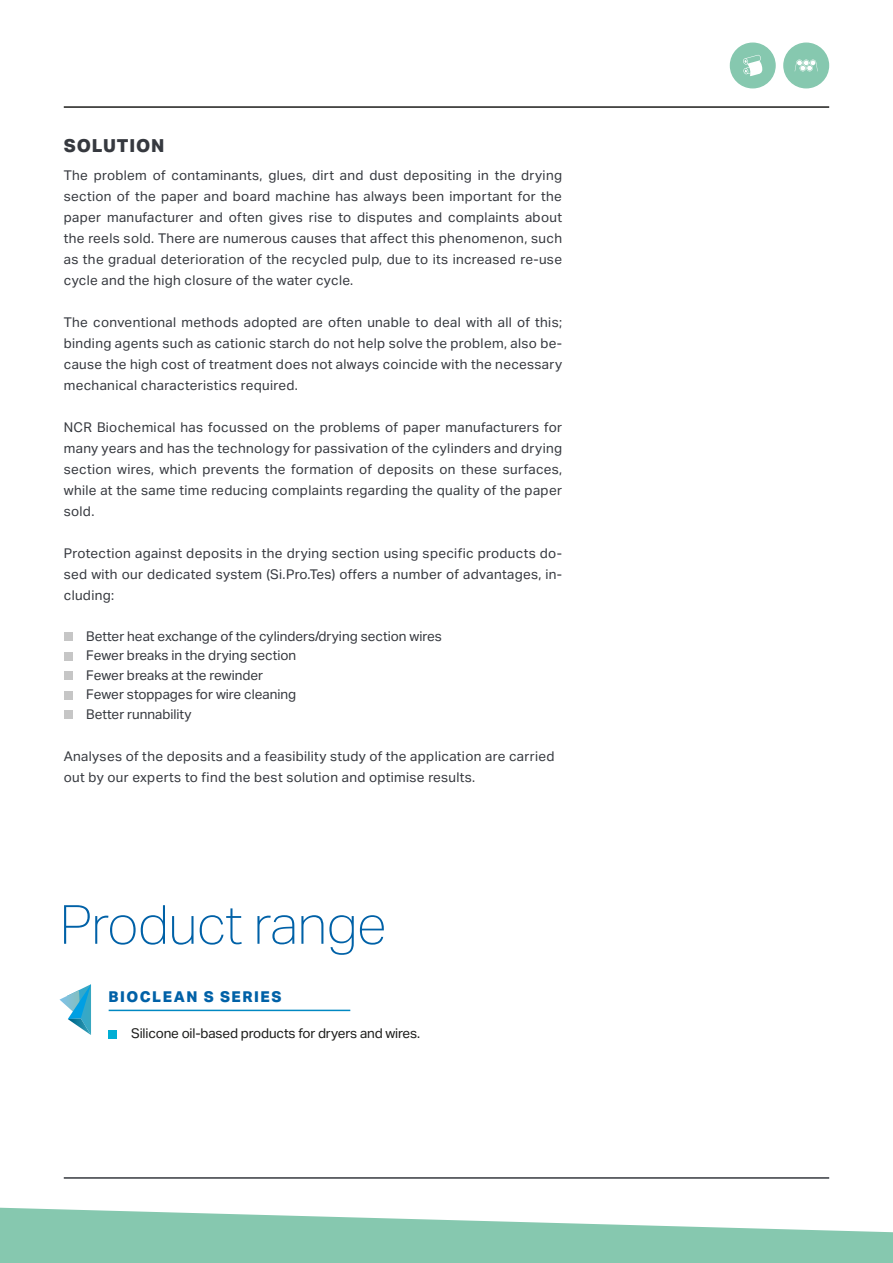
<style>
.page{position:relative;width:893px;height:1263px;background:#fff}
.page>*{position:absolute;margin:0;border:0;box-sizing:border-box;transform-origin:0 0}
.t1{font:100 54px "Aktiv Grotesk";letter-spacing:-.01em;color:#0061a7}
.t2{font:800 18px "Aktiv Grotesk";letter-spacing:.045em;color:#36393f}
.t3{font:800 15px "Aktiv Grotesk";letter-spacing:.1em;color:#0061a7}
.t4{font:13.5px/21px "Aktiv Grotesk";letter-spacing:.025em;color:#36393f;text-align:justify}
.t5{font:13.5px/19.5px "Aktiv Grotesk";color:#36393f}
.t6{font:13.5px "Aktiv Grotesk";letter-spacing:-.01em;color:#1d1d1b}
</style>
<div class="page">
<hr style="left:64px;top:106px;width:765px;height:2px;background:#1d1d1b">
<hr style="left:64px;top:1177px;width:765px;height:2px;background:#36393f">
<svg style="left:0;top:1208px;width:893px;height:55px;fill:#86c8af"></svg>
<div style="left:730px;top:43px;width:45px;height:45px;background:#86c8af;border-radius:50%"></div>
<div style="left:730px;top:43px;width:46px;height:45px;border:1px solid #86c8af;border-radius:50%"></div>
<svg style="left:743px;top:55px;width:19px;height:21px"></svg>
<div style="left:784px;top:43px;width:44px;height:45px;background:#86c8af;border-radius:50%"></div>
<div style="left:783px;top:43px;width:46px;height:45px;border:1px solid #86c8af;border-radius:50%"></div>
<svg style="left:795px;top:60px;width:23px;height:11px"></svg>
<div style="left:64px;top:632px;width:8px;height:9px;background:#c6c6c6"></div>
<div style="left:64px;top:652px;width:8px;height:8px;background:#c6c6c6"></div>
<div style="left:64px;top:671px;width:8px;height:9px;background:#c6c6c6"></div>
<div style="left:64px;top:691px;width:8px;height:8px;background:#c6c6c6"></div>
<div style="left:64px;top:710px;width:8px;height:9px;background:#c6c6c6"></div>
<hr style="left:109px;top:1010px;width:241px;height:1px;background:#0088c2">
<div style="left:109px;top:1030px;width:8px;height:8px;background:#00aed4"></div>
<svg style="left:60px;top:984px;width:31px;height:51px"></svg>
<h2 class="t2" style="left:64px;top:134px;width:102px">SOLUTION</h2>
<p class="t4" style="left:64px;top:165px;width:500px">The problem of contaminants, glues, dirt and dust depositing in the drying section of the paper and board machine has always been important for the paper manufacturer and often gives rise to disputes and complaints about the reels sold. There are numerous causes that affect this phenomenon, such as the gradual deterioration of the recycled pulp, due to its increased re-use cycle and the high closure of the water cycle.</p>
<p class="t4" style="left:64px;top:312px;width:500px">The conventional methods adopted are often unable to deal with all of this; binding agents such as cationic starch do not help solve the problem, also be&shy;cause the high cost of treatment does not always coincide with the necessary mechanical characteristics required.</p>
<p class="t4" style="left:64px;top:417px;width:500px">NCR Biochemical has focussed on the problems of paper manufacturers for many years and has the technology for passivation of the cylinders and drying section wires, which prevents the formation of deposits on these surfaces, while at the same time reducing complaints regarding the quality of the paper sold.</p>
<p class="t4" style="left:64px;top:543px;width:500px">Protection against deposits in the drying section using specific products do&shy;sed with our dedicated system (Si.Pro.Tes) offers a number of advantages, in&shy;cluding:</p>
<p class="t5" style="left:86px;top:626px;width:357px">Better heat exchange of the cylinders/drying section wires Fewer breaks in the drying section<br>Fewer breaks at the rewinder<br>Fewer stoppages for wire cleaning<br>Better runnability</p>
<p class="t4" style="left:64px;top:745px;width:492px">Analyses of the deposits and a feasibility study of the application are carried out by our experts to find the best solution and optimise results.</p>
<h1 class="t1" style="left:60px;top:894px;width:328px">Product range</h1>
<p class="t3" style="left:109px;top:987px;width:174px">BIOCLEAN S SERIES</p>
<p class="t6" style="left:131px;top:1025px;width:290px">Silicone oil-based products for dryers and wires.</p>
</div>
